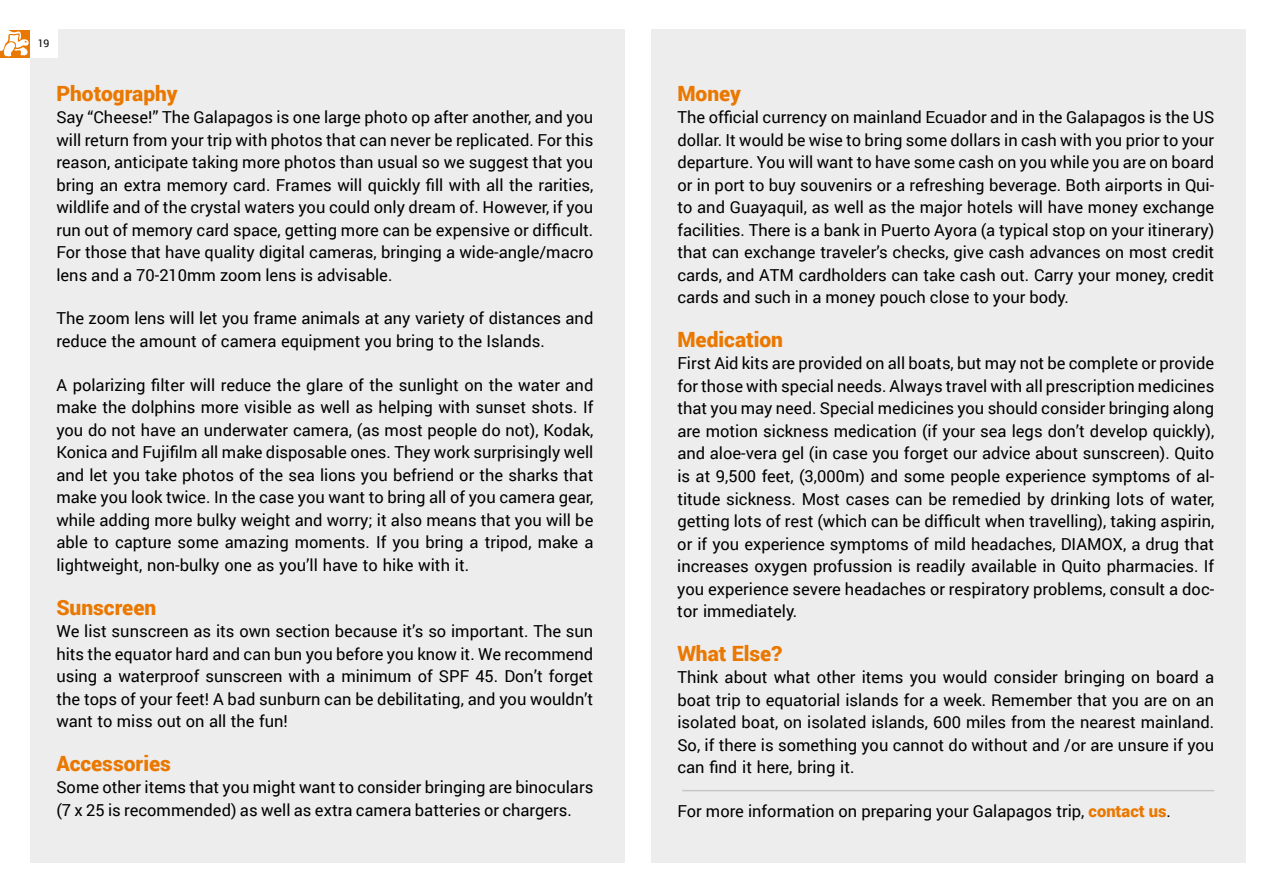
<style>
.page{position:relative;width:1276px;height:893px;background:#fff}
.page>*{position:absolute;margin:0;border:0;box-sizing:border-box;transform-origin:0 0}
.t1{font:900 21px "Roboto";color:#ea7800}
.t2{font:16.5px/22.5px "Roboto";color:#000;text-align:justify}
.t3{font:10.5px "Roboto";color:#000}
.s1{font-weight:900;color:#ea7800}
</style>
<div class="page">
<div style="left:651px;top:29px;width:594px;height:833px;background:#ededed"></div>
<div style="left:30px;top:29px;width:594px;height:833px;background:#ededed"></div>
<hr style="left:682px;top:790px;width:532px;height:1px;background:#c6c6c6">
<div style="left:10px;top:29px;width:48px;height:28px;background:#fff"></div>
<div style="left:0;top:30px;width:30px;height:27px;background:#ea7800"></div>
<svg style="left:0;top:30px;width:29px;height:27px"></svg>
<p class="t3" style="left:38px;top:36px;width:13px">19</p>
<p class="t1" style="left:56px;top:78px;width:123px">Photography</p>
<p class="t2" style="left:56px;top:105px;width:538px">Say “Cheese!” The Galapagos is one large photo op after another, and you will return from your trip with photos that can never be replicated. For this reason, anticipate taking more photos than usual so we suggest that you bring an extra memory card. Frames will quickly fill with all the rarities, wildlife and of the crystal waters you could only dream of. However if, you run out of memory card space, getting more can be expensive or difficult.<br>For those that have quality digital cameras, bringing a wide-angle/macro lens and a 70-210mm zoom lens is advisable.</p>
<p class="t2" style="left:56px;top:307px;width:538px">The zoom lens will let you frame animals at any variety of distances and reduce the amount of camera equipment you bring to the Islands.</p>
<p class="t2" style="left:56px;top:373px;width:538px">A polarizing filter will reduce the glare of the sunlight on the water and make the dolphins more visible as well as helping with sunset shots. If you do not have an underwater camera (, as most people do not ,) Kodak, Konica and Fujifilm all make disposable ones. They work surprisingly well and let you take photos of the sea lions you befriend or the sharks that make you look twice In. the case you want to bring all of you camera gear, while adding more bulky weight and worry; it also means that you will be able to capture some amazing moments. If you bring a tripod, make a lightweight, non-bulky one as you l l’ have to hike with .i t</p>
<p class="t1" style="left:56px;top:592px;width:101px">Sunscreen</p>
<p class="t2" style="left:56px;top:619px;width:538px">We list sunscreen as its own section because s’i t so important. The sun hits the equator hard and can bun you before you know .i t We recommend using a waterproof sunscreen with a minimum of SPF 45. Don t’ forget the tops of your feet A! bad sunburn can be debilitating, and you wouldn t’ want to miss out on all the fun!</p>
<p class="t1" style="left:56px;top:748px;width:116px">Accessories</p>
<p class="t2" style="left:56px;top:775px;width:538px">Some other items that you might want to consider bringing are binoculars<br>x7( 25 is recommended) as well as extra camera batteries or chargers.</p>
<p class="t1" style="left:677px;top:78px;width:65px">Money</p>
<p class="t2" style="left:677px;top:105px;width:538px">The official currency on mainland Ecuador and in the Galapagos is the US dollar It. would be wise to bring some dollars in cash with you prior to your departure. You will want to have some cash on you while you are on board</p>
<p class="t2" style="left:677px;top:195px;width:538px">to and Guayaquil, as well as the major hotels will have money exchange</p>
<p class="t2" style="left:677px;top:173px;width:538px">or in port to buy souvenirs or a refreshing beverage. Both airports in Qui-</p>
<p class="t2" style="left:677px;top:218px;width:538px">facilities. There is a bank in Puerto Ayora a( typical stop on your itinerary( that can exchange traveler s’ checks, give cash advances on most credit cards, and ATM cardholders can take cash out. Carry your money, credit cards and such in a money pouch close to your body.</p>
<p class="t1" style="left:677px;top:325px;width:107px">Medication</p>
<p class="t2" style="left:677px;top:352px;width:538px">First Aid kits are provided on all boats, but may not be complete or provide for those with special needs. Always travel with all prescription medicines that you may need. Special medicines you should consider bringing along are motion sickness medication (if your sea legs don t’ develop quickly ,( and aloe-vera gel (in case you forget our advice about sunscreen .) Quito</p>
<p class="t2" style="left:677px;top:487px;width:538px">titude sickness. Most cases can be remedied by drinking lots of water,</p>
<p class="t2" style="left:677px;top:464px;width:538px">is at 9,500 feet (, 3,000m) and some people experience symptoms of al-</p>
<p class="t2" style="left:677px;top:509px;width:538px">getting lots of rest (which can be difficult when travelling ,) taking aspirin, or if you experience symptoms of mild headaches, DIAMOX a, drug that increases oxygen profussion is readily available in Quito pharmacies. If</p>
<p class="t2" style="left:677px;top:599px;width:122px">tor immediately.</p>
<p class="t2" style="left:677px;top:577px;width:538px">you experience severe headaches or respiratory problems, consult a doc-</p>
<p class="t1" style="left:677px;top:638px;width:106px">What Else?</p>
<p class="t2" style="left:677px;top:665px;width:538px">Think about what other items you would consider bringing on board a boat trip to equatorial islands for a week. Remember that you are on an isolated boat, on isolated islands, 600 miles from the nearest mainland.<br>So if, there is something you cannot do without and /or are unsure if you can find it here, bring .i t</p>
<p class="t2" style="left:677px;top:799px;width:495px">For more information on preparing your Galapagos trip, <span class="s1">contact us</span>.</p>
</div>
